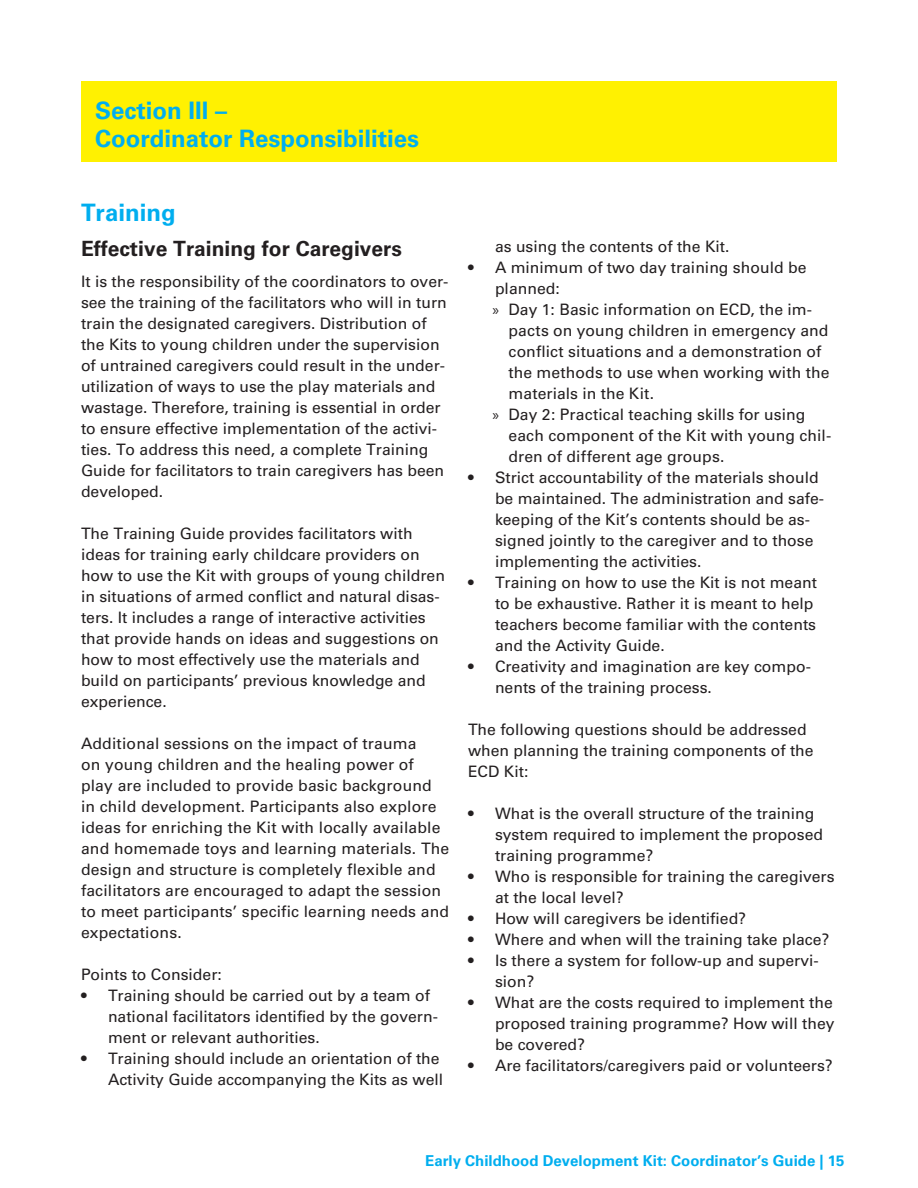
<style>
.page{position:relative;width:918px;height:1188px;background:#fff}
.page>*{position:absolute;margin:0;border:0;box-sizing:border-box;transform-origin:0 0}
.A_Head{font:700 24px/28.8px "Univers";color:#00aeef}
.B_Head{font:700 21px "Univers";color:#231f20}
.Body_Copy{font:15.75px/21px "Univers";color:#231f20}
.Subbullet{font:15.75px/21px "Univers";letter-spacing:.005em;color:#231f20}
.t1{font:700 15px "Univers";color:#00aeef}
.s1{font-family:"Myriad Pro"}
</style>
<div class="page">
<div style="left:81px;top:81px;width:756px;height:81px;background:#fff101"></div>
<p class="A_Head" style="left:95px;top:96px;width:326px">Section III –<br>Coordinator Responsibilities</p>
<p class="A_Head" style="left:81px;top:198px;width:96px">Training</p>
<p class="B_Head" style="left:81px;top:236px;width:322px">Effective Training for Caregivers</p>
<p class="Body_Copy" style="left:81px;top:271px;width:369px">It is the responsibility of the coordinators to over&shy;see the training of the facilitators who will in turn train the designated caregivers. Distribution of the Kits to young children under the supervision of untrained caregivers could result in the under&shy;utilization of ways to use the play materials and wastage. Therefore, training is essential in order to ensure effective implementation of the activi&shy;ties. To address this need, a complete Training Guide for facilitators to train caregivers has been developed.</p>
<p class="Body_Copy" style="left:81px;top:523px;width:366px">The Training Guide provides facilitators with ideas for training early childcare providers on how to use the Kit with groups of young children in situations of armed conflict and natural disas&shy;ters. It includes a range of interactive activities that provide hands on ideas and suggestions on how to most effectively use the materials and build on participants’ previous knowledge and experience.</p>
<p class="Body_Copy" style="left:81px;top:733px;width:370px">Additional sessions on the impact of trauma<br>on young children and the healing power of play are included to provide basic background in child development. Participants also explore ideas for enriching the Kit with locally available and homemade toys and learning materials. The design and structure is completely flexible and facilitators are encouraged to adapt the session to meet participants’ specific learning needs and expectations.</p>
<p class="Body_Copy" style="left:81px;top:964px;width:142px">Points to Consider:</p>
<p class="Body_Copy" style="left:108px;top:985px;width:331px;text-indent:-27px">• Training should be carried out by a team of national facilitators identified by the govern&shy;ment or relevant authorities.</p>
<p class="Body_Copy" style="left:81px;top:1048px;width:364px;text-align:right">• Training should include an orientation of the<br>Activity Guide accompanying the Kits as well</p>
<p class="Body_Copy" style="left:495px;top:236px;width:236px">as using the contents of the Kit.</p>
<p class="Body_Copy" style="left:495px;top:257px;width:313px;text-indent:-27px">• A minimum of two day training should be planned:</p>
<p class="Subbullet" style="left:508px;top:299px;width:322px;text-indent:-16px"><span class="s1">»</span> Day 1: Basic information on ECD, the im&shy;pacts on young children in emergency and conflict situations and a demonstration of the methods to use when working with the materials in the Kit.</p>
<p class="Subbullet" style="left:508px;top:404px;width:324px;text-indent:-16px"><span class="s1">»</span> Day 2: Practical teaching skills for using each component of the Kit with young chil&shy;dren of different age groups.</p>
<p class="Body_Copy" style="left:495px;top:467px;width:331px;text-indent:-27px">• Strict accountability of the materials should be maintained. The administration and safe&shy;keeping of the Kit’s contents should be as&shy;signed jointly to the caregiver and to those implementing the activities.</p>
<p class="Body_Copy" style="left:495px;top:572px;width:324px;text-indent:-27px">• Training on how to use the Kit is not meant to be exhaustive. Rather it is meant to help teachers become familiar with the contents and the Activity Guide.</p>
<p class="Body_Copy" style="left:495px;top:656px;width:317px;text-indent:-27px">• Creativity and imagination are key compo&shy;nents of the training process.</p>
<p class="Body_Copy" style="left:468px;top:719px;width:347px">The following questions should be addressed when planning the training components of the<br>ECD Kit:</p>
<p class="Body_Copy" style="left:495px;top:803px;width:330px;text-indent:-27px">• What is the overall structure of the training system required to implement the proposed training programme?</p>
<p class="Body_Copy" style="left:495px;top:866px;width:341px;text-indent:-27px">• Who is responsible for training the caregivers at the local level?</p>
<p class="Body_Copy" style="left:468px;top:908px;width:280px">• How will caregivers be identified?</p>
<p class="Body_Copy" style="left:468px;top:929px;width:363px">• Where and when will the training take place?</p>
<p class="Body_Copy" style="left:495px;top:950px;width:325px;text-indent:-27px">• Is there a system for follow-up and supervi&shy;sion?</p>
<p class="Body_Copy" style="left:495px;top:992px;width:341px;text-align:justify;text-indent:-27px">• What are the costs required to implement the proposed training programme? How will they be covered?</p>
<p class="Body_Copy" style="left:468px;top:1055px;width:366px">• Are facilitators/caregivers paid or volunteers?</p>
<p class="t1" style="left:425px;top:1152px;width:421px">Early Childhood Development Kit: Coordinator’s Guide | 15</p>
</div>
